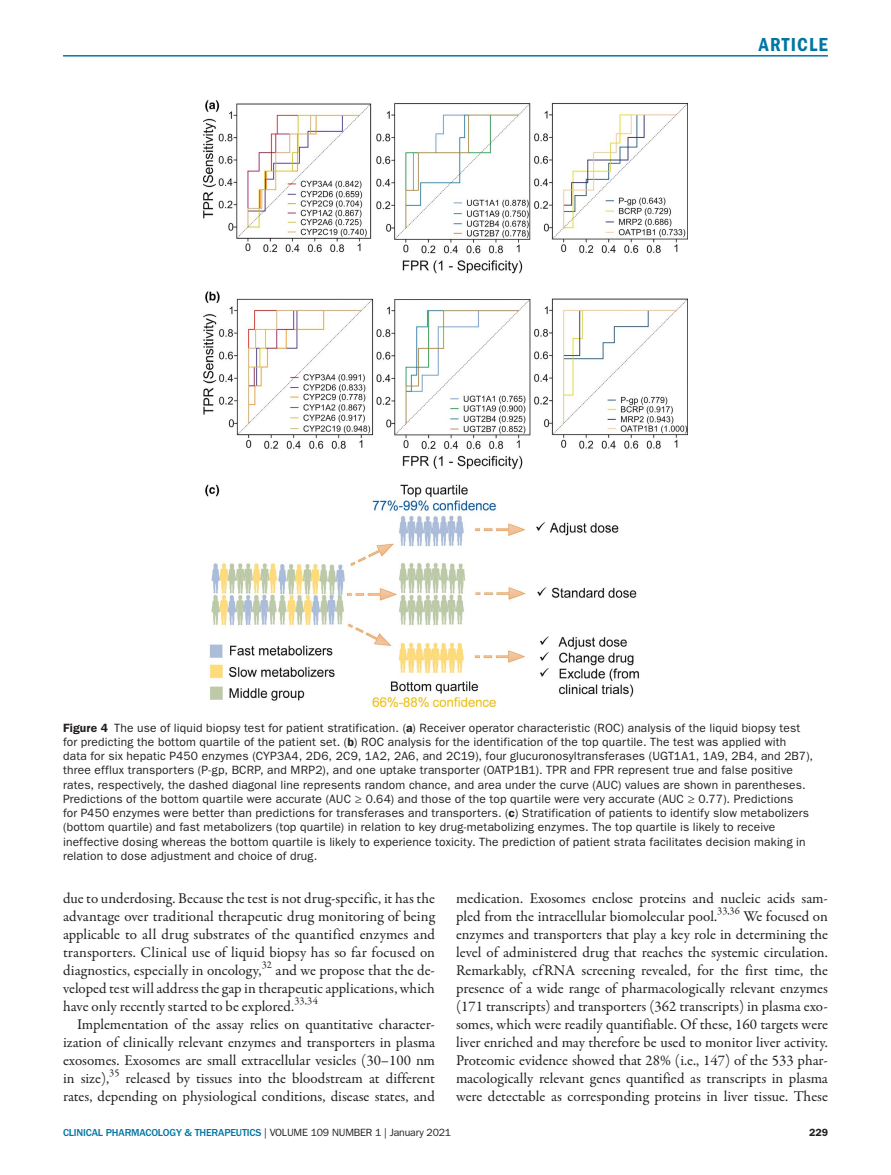
<style>
.page{position:relative;width:891px;height:1175px;background:#fff}
.page>*{position:absolute;margin:0;border:0;box-sizing:border-box;transform-origin:0 0}
.t1{font:19.5px "ITC Franklin Gothic Std Dm Cd";letter-spacing:.06em;color:#0076a3}
.t2{font:15px/18px "Garamond Premr Pro";color:#231f20;text-align:justify}
.t3{font:12px/14.2px "ITC Franklin Gothic Std";letter-spacing:.015em;color:#231f20}
.t4{font:500 10.5px "ITC Franklin Gothic Std";letter-spacing:-.015em;color:#0076a3}
.t5{font:10.5px "Garamond Premr Pro";color:#231f20}
.t6{font:600 10.5px "ITC Franklin Gothic Std";color:#231f20}
.s1{font-weight:600}
.s2{font-weight:400;color:#231f20}
</style>
<div class="page">
<hr style="left:63px;top:55px;width:765px;height:2px;background:#0076a3">
<img style="left:203px;top:100px;width:485px;height:606px">
<h1 class="t1" style="left:759px;top:33px;width:71px">ARTICLE</h1>
<p class="t3" style="left:63px;top:720px;width:752px"><span class="s1">Figure 4</span> The use of liquid biopsy test for patient stratification. (<span class="s1">a</span>) Receiver operator characteristic (ROC) analysis of the liquid biopsy test for predicting the bottom quartile of the patient set. (<span class="s1">b</span>) ROC analysis for the identification of the top quartile. The test was applied with data for six hepatic P450 enzymes (CYP3A4, 2D6, 2C9, 1A2, 2A6, and 2C19), four glucuronosyltransferases (UGT1A1, 1A9, 2B4, and 2B7), three efflux transporters (P-gp, BCRP, and MRP2), and one uptake transporter (OATP1B1). TPR and FPR represent true and false positive rates, respectively, the dashed diagonal line represents random chance, and area under the curve (AUC) values are shown in parentheses.<br>Predictions of the bottom quartile were accurate (AUC ≥ 0.64) and those of the top quartile were very accurate (AUC ≥ 0.77). Predictions<br>for P450 enzymes were better than predictions for transferases and transporters. (<span class="s1">c</span>) Stratification of patients to identify slow metabolizers (bottom quartile) and fast metabolizers (top quartile) in relation to key drug-metabolizing enzymes. The top quartile is likely to receive ineffective dosing whereas the bottom quartile is likely to experience toxicity. The prediction of patient strata facilitates decision making in relation to dose adjustment and choice of drug.</p>
<p class="t2" style="left:63px;top:889px;width:374px">due to underdosing. Because the test is not drug-specific, it has the advantage over traditional therapeutic drug monitoring of being applicable to all drug substrates of the quantified enzymes and transporters. Clinical use of liquid biopsy has so far focused on diagnostics, especially in oncology,</p>
<p class="t5" style="left:262px;top:958px;width:12px">32</p>
<p class="t2" style="left:63px;top:961px;width:373px;text-indent:212px">and we propose that the de&shy;veloped test will address the gap in therapeutic applications, which have only recently started to be explored.</p>
<p class="t5" style="left:294px;top:994px;width:25px">33,34</p>
<p class="t2" style="left:63px;top:1015px;width:373px;text-indent:14px">Implementation of the assay relies on quantitative character&shy;ization of clinically relevant enzymes and transporters in plasma exosomes. Exosomes are small extracellular vesicles (30–100 nm in size),</p>
<p class="t5" style="left:109px;top:1066px;width:12px">35</p>
<p class="t2" style="left:63px;top:1069px;width:373px;text-align:right">released by tissues into the bloodstream at different<br>rates, depending on physiological conditions, disease states, and</p>
<p class="t2" style="left:456px;top:889px;width:373px">medication. Exosomes enclose proteins and nucleic acids sam&shy;pled from the intracellular biomolecular pool.</p>
<p class="t5" style="left:717px;top:904px;width:24px">33,36</p>
<p class="t2" style="left:456px;top:907px;width:374px;text-indent:287px">We focused on enzymes and transporters that play a key role in determining the level of administered drug that reaches the systemic circulation.<br>Remarkably, cfRNA screening revealed, for the first time, the presence of a wide range of pharmacologically relevant enzymes (171 transcripts) and transporters (362 transcripts) in plasma exo&shy;somes, which were readily quantifiable. Of these, 160 targets were liver enriched and may therefore be used to monitor liver activity.<br>Proteomic evidence showed that 28% (i.e., 147) of the 533 phar&shy;macologically relevant genes quantified as transcripts in plasma were detectable as corresponding proteins in liver tissue. These</p>
<p class="t4" style="left:63px;top:1126px;width:390px">CLINICAL PHARMACOLOGY &amp; THERAPEUTICS <span class="s2">| VOLUME 109 NUMBER 1 | January 2021</span></p>
<p class="t6" style="left:809px;top:1125px;width:20px">229</p>
</div>
